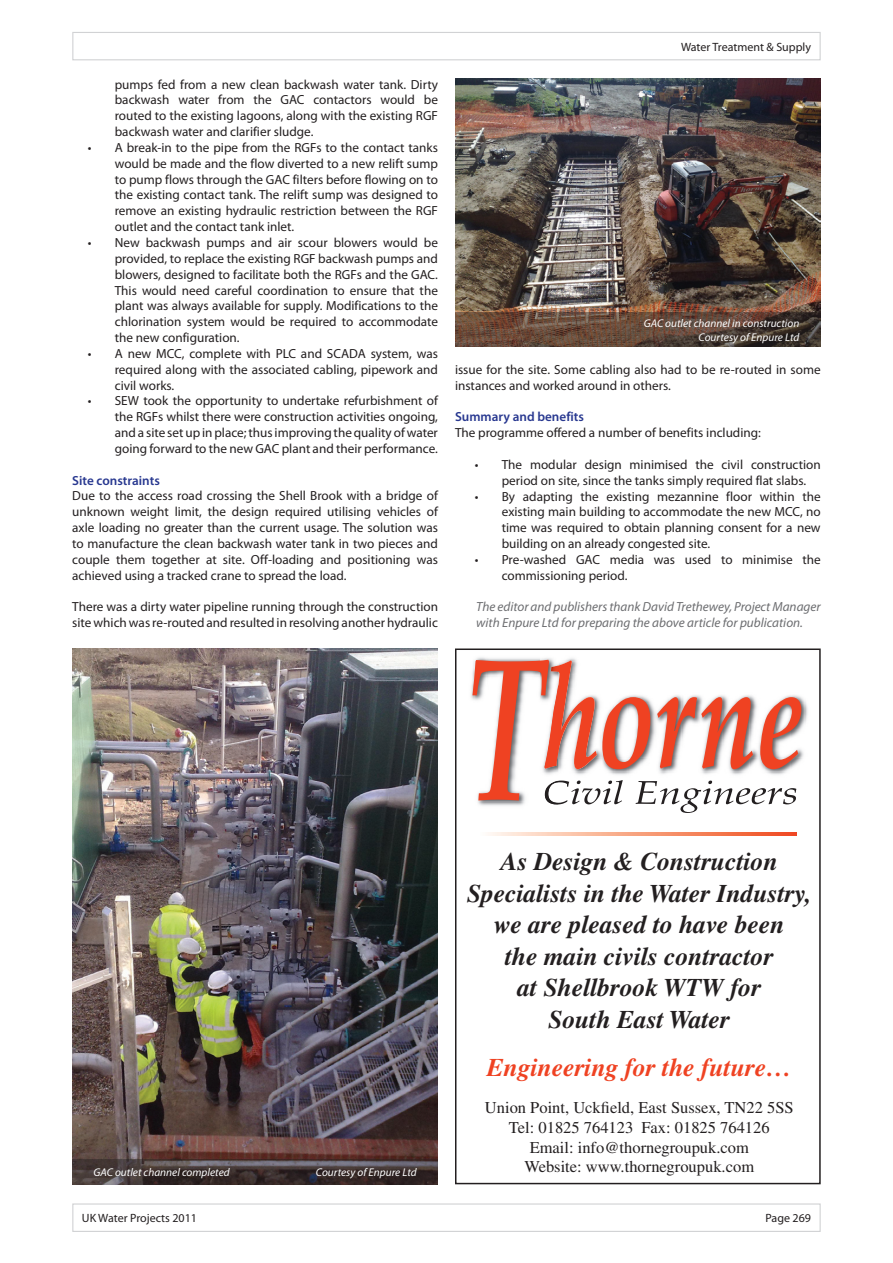
<style>
.page{position:relative;width:893px;height:1263px;background:#fff}
.page>*{position:absolute;margin:0;border:0;box-sizing:border-box;transform-origin:0 0}
.t1{font:italic 700 25.5px/31.5px "Times";color:#231f20;text-align:center}
.t2{font:italic 700 25.5px "Times";color:#ef4222}
.t3{font:16.5px/19.8px "Times";color:#231f20;text-align:center}
.t4{font:13.2px/15.9px "Myriad Pro";color:#231f20;text-align:justify}
.t5{font:italic 13.2px/15.9px "Myriad Pro";color:#6c6d70}
.t6{font:600 13.2px "Myriad Pro";color:#283890}
.t7{font:12px "Myriad Pro";color:#231f20}
.t8{font:italic 11.25px/13.5px "Myriad Pro";color:#fff;text-align:right}
</style>
<div class="page">
<img style="left:455px;top:79px;width:366px;height:234px">
<svg style="left:455px;top:313px;width:366px;height:34px;background:#5c4538"></svg>
<div style="left:72px;top:32px;width:749px;height:28px;border:1px solid #d1d2d4"></div>
<div style="left:72px;top:1203px;width:749px;height:29px;border:1px solid #d1d2d4"></div>
<div style="left:455px;top:648px;width:366px;height:536px;border:2px solid #231f20"></div>
<img style="left:567px;top:658px;width:241px;height:102px">
<img style="left:471px;top:657px;width:69px;height:41px">
<img style="left:540px;top:658px;width:13px;height:2px">
<svg style="left:472px;top:660px;width:329px;height:153px"></svg>
<svg style="left:488px;top:832px;width:308px;height:3px"></svg>
<img style="left:72px;top:648px;width:366px;height:511px">
<svg style="left:72px;top:1159px;width:366px;height:25px;background:#443939"></svg>
<p class="t4" style="left:115px;top:76px;width:325px">pumps fed from a new clean backwash water tank. Dirty backwash water from the GAC contactors would be routed to the existing lagoons, along with the existing RGF backwash water and clarifier sludge.</p>
<p class="t4" style="left:115px;top:139px;width:325px;text-indent:-27px">• A break-in to the pipe from the RGFs to the contact tanks would be made and the flow diverted to a new relift sump to pump flows through the GAC filters before flowing on to the existing contact tank. The relift sump was designed to remove an existing hydraulic restriction between the RGF outlet and the contact tank inlet.</p>
<p class="t4" style="left:115px;top:234px;width:325px;text-indent:-27px">• New backwash pumps and air scour blowers would be provided, to replace the existing RGF backwash pumps and blowers, designed to facilitate both the RGFs and the GAC.<br>This would need careful coordination to ensure that the plant was always available for supply. Modifications to the chlorination system would be required to accommodate the new configuration.</p>
<p class="t4" style="left:115px;top:345px;width:325px;text-indent:-27px">• A new MCC, complete with PLC and SCADA system, was required along with the associated cabling, pipework and civil works.</p>
<p class="t4" style="left:115px;top:393px;width:325px;text-indent:-27px">• SEW took the opportunity to undertake refurbishment of the RGFs whilst there were construction activities ongoing, and a site set up in place; thus improving the quality of water going forward to the new GAC plant and their performance.</p>
<p class="t6" style="left:72px;top:472px;width:89px">Site constraints</p>
<p class="t4" style="left:72px;top:488px;width:367px">Due to the access road crossing the Shell Brook with a bridge of unknown weight limit, the design required utilising vehicles of axle loading no greater than the current usage. The solution was to manufacture the clean backwash water tank in two pieces and couple them together at site. Off-loading and positioning was achieved using a tracked crane to spread the load.</p>
<p class="t4" style="left:72px;top:599px;width:367px">There was a dirty water pipeline running through the construction site which was re-routed and resulted in resolving another hydraulic</p>
<p class="t7" style="left:681px;top:39px;width:131px">Water Treatment &amp; Supply</p>
<p class="t8" style="left:644px;top:317px;width:157px">GAC outlet channel in construction<br>Courtesy of Enpure Ltd</p>
<p class="t4" style="left:455px;top:361px;width:367px">issue for the site. Some cabling also had to be re-routed in some instances and worked around in others.</p>
<p class="t6" style="left:455px;top:408px;width:131px">Summary and benefits</p>
<p class="t4" style="left:455px;top:425px;width:307px">The programme offered a number of benefits including:</p>
<p class="t4" style="left:502px;top:456px;width:320px;text-indent:-27px">• The modular design minimised the civil construction period on site, since the tanks simply required flat slabs.</p>
<p class="t4" style="left:502px;top:488px;width:320px;text-indent:-27px">• By adapting the existing mezannine floor within the existing main building to accommodate the new MCC, no time was required to obtain planning consent for a new building on an already congested site.</p>
<p class="t4" style="left:502px;top:551px;width:320px;text-indent:-27px">• Pre-washed GAC media was used to minimise the commissioning period.</p>
<p class="t5" style="left:476px;top:599px;width:346px">The editor and publishers thank David Trethewey, Project Manager with Enpure Ltd for preparing the above article for publication.</p>
<p class="t8" style="left:94px;top:1165px;width:138px">GAC outlet channel completed</p>
<p class="t8" style="left:316px;top:1165px;width:102px">Courtesy of Enpure Ltd</p>
<h1 class="t1" style="left:467px;top:845px;width:346px">As Design &amp; Construction<br>Specialists in the Water Industry, we are pleased to have been<br>the main civils contractor<br>at Shellbrook WTW for<br>South East Water</h1>
<h1 class="t2" style="left:487px;top:1052px;width:307px">Engineering for the future…</h1>
<p class="t3" style="left:485px;top:1097px;width:310px">Union Point, Uckfield, East Sussex, TN22 5SS Tel: 01825 764123 Fax: 01825 764126<br>Email: info@thornegroupuk.com<br>Website: www.thornegroupuk.com</p>
<p class="t7" style="left:82px;top:1211px;width:117px">UK Water Projects 2011</p>
<p class="t7" style="left:765px;top:1211px;width:47px">Page 269</p>
</div>
